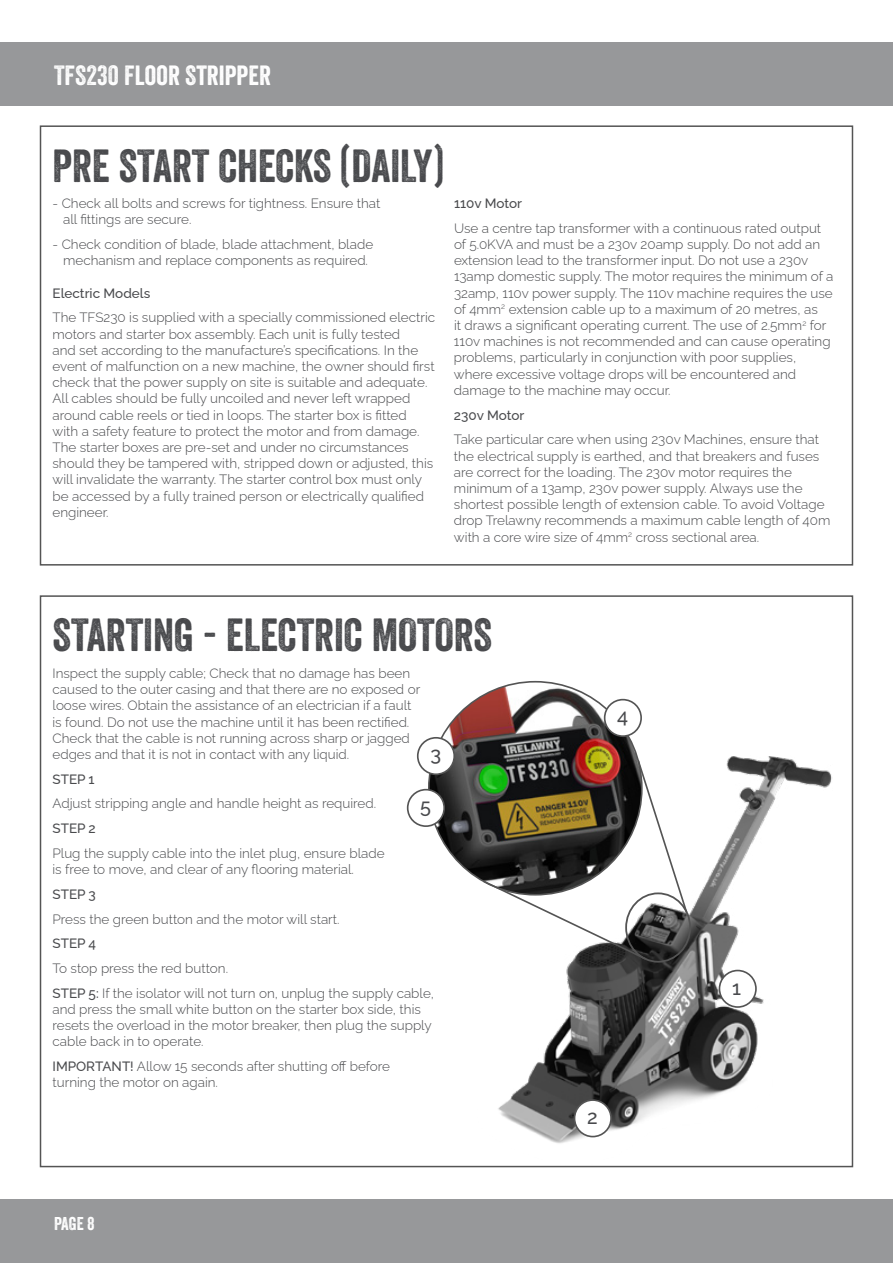
<style>
.page{position:relative;width:893px;height:1263px;background:#fff}
.page>*{position:absolute;margin:0;border:0;box-sizing:border-box;transform-origin:0 0}
.t1{font:45px "Veneer";color:#494a4d}
.t2{font:27px "Veneer";color:#fff}
.t3{font:500 19.8px "Raleway";color:#494a4d}
.t4{font:18px "Veneer";color:#fff}
.t5{font:300 13.5px/16.2px "Raleway";color:#494a4d}
.t6{font:500 13.5px "Raleway";color:#494a4d}
.s1{font-weight:500}
</style>
<div class="page">
<div style="left:0;top:43px;width:893px;height:63px;background:#97989a"></div>
<div style="left:0;top:1199px;width:893px;height:64px;background:#97989a"></div>
<div style="left:40px;top:125px;width:813px;height:441px;border:2px solid #545454"></div>
<img style="left:386px;top:703px;width:451px;height:465px">
<img style="left:429px;top:682px;width:213px;height:213px;border-radius:106px">
<svg style="left:481px;top:758px;width:208px;height:203px"></svg>
<div style="left:719px;top:970px;width:37px;height:37px;background:#fff;border-radius:50%"></div>
<div style="left:719px;top:970px;width:38px;height:38px;border:2px solid #545454;border-radius:50%"></div>
<div style="left:575px;top:1100px;width:36px;height:36px;background:#fff;border-radius:50%"></div>
<div style="left:574px;top:1099px;width:38px;height:38px;border:2px solid #545454;border-radius:50%"></div>
<div style="left:418px;top:738px;width:36px;height:36px;background:#fff;border-radius:50%"></div>
<div style="left:417px;top:737px;width:38px;height:38px;border:2px solid #545454;border-radius:50%"></div>
<div style="left:605px;top:700px;width:36px;height:36px;background:#fff;border-radius:50%"></div>
<div style="left:604px;top:699px;width:38px;height:38px;border:2px solid #545454;border-radius:50%"></div>
<div style="left:408px;top:790px;width:36px;height:36px;background:#fff;border-radius:50%"></div>
<div style="left:407px;top:789px;width:38px;height:38px;border:2px solid #545454;border-radius:50%"></div>
<h2 class="t2" style="left:54px;top:59px;width:218px">TFS230 FLOOR STRIPPER</h2>
<h1 class="t1" style="left:52px;top:138px;width:393px">PRE START CHECKS (DAILY)</h1>
<p class="t5" style="left:63px;top:194px;width:319px;text-indent:-11px">- Check all bolts and screws for tightness. Ensure that all fittings are secure.</p>
<p class="t5" style="left:52px;top:235px;width:322px;text-align:center">- Check condition of blade, blade attachment, blade mechanism and replace components as required.</p>
<p class="t6" style="left:52px;top:282px;width:99px">Electric Models</p>
<p class="t5" style="left:52px;top:308px;width:384px">The TFS230 is supplied with a specially commissioned electric motors and starter box assembly. Each unit is fully tested<br>and set according to the manufacture’s specifications. In the event of malfunction on a new machine, the owner should first check that the power supply on site is suitable and adequate.<br>All cables should be fully uncoiled and never left wrapped around cable reels or tied in loops. The starter box is fitted with a safety feature to protect the motor and from damage.<br>The starter boxes are pre-set and under no circumstances should they be tampered with, stripped down or adjusted, this will invalidate the warranty. The starter control box must only be accessed by a fully trained person or electrically qualified engineer.</p>
<p class="t6" style="left:454px;top:193px;width:70px">110v Motor</p>
<p class="t5" style="left:454px;top:218px;width:381px">Use a centre tap transformer with a continuous rated output of 5.0KVA and must be a 230v 20amp supply. Do not add an extension lead to the transformer input. Do not use a 230v 13amp domestic supply. The motor requires the minimum of a 32amp, 110v power supply. The 110v machine requires the use of 4mm<sup>2</sup> extension cable up to a maximum of 20 metres, as<br>it draws a significant operating current. The use of 2.5mm<sup>2</sup> for 110v machines is not recommended and can cause operating problems, particularly in conjunction with poor supplies, where excessive voltage drops will be encountered and damage to the machine may occur.</p>
<p class="t6" style="left:454px;top:404px;width:72px">230v Motor</p>
<p class="t5" style="left:454px;top:430px;width:378px">Take particular care when using 230v Machines, ensure that the electrical supply is earthed, and that breakers and fuses are correct for the loading. The 230v motor requires the minimum of a 13amp, 230v power supply. Always use the shortest possible length of extension cable. To avoid Voltage drop Trelawny recommends a maximum cable length of 40m with a core wire size of 4mm<sup>2</sup> cross sectional area.</p>
<h1 class="t1" style="left:52px;top:608px;width:441px">STARTING - ELECTRIC MOTORS</h1>
<p class="t5" style="left:52px;top:664px;width:369px">Inspect the supply cable; Check that no damage has been caused to the outer casing and that there are no exposed or loose wires. Obtain the assistance of an electrician if a fault is found. Do not use the machine until it has been rectified.<br>Check that the cable is not running across sharp or jagged edges and that it is not in contact with any liquid.</p>
<p class="t6" style="left:52px;top:768px;width:44px">STEP 1</p>
<p class="t5" style="left:52px;top:794px;width:325px">Adjust stripping angle and handle height as required.</p>
<p class="t6" style="left:52px;top:818px;width:45px">STEP 2</p>
<p class="t5" style="left:52px;top:843px;width:334px">Plug the supply cable into the inlet plug, ensure blade is free to move, and clear of any flooring material.</p>
<p class="t6" style="left:52px;top:883px;width:45px">STEP 3</p>
<p class="t5" style="left:52px;top:909px;width:289px">Press the green button and the motor will start.</p>
<p class="t6" style="left:52px;top:933px;width:45px">STEP 4</p>
<p class="t5" style="left:52px;top:954px;width:383px;line-height:24.8px">To stop press the red button.<br><span class="s1">STEP 5:</span> If the isolator will not turn on, unplug the supply cable,</p>
<p class="t5" style="left:52px;top:999px;width:381px">and press the small white button on the starter box side, this resets the overload in the motor breaker, then plug the supply cable back in to operate.</p>
<p class="t5" style="left:52px;top:1056px;width:339px"><span class="s1">IMPORTANT!</span> Allow 15 seconds after shutting off before turning the motor on again.</p>
<h3 class="t3" style="left:430px;top:738px;width:12px">3</h3>
<h3 class="t3" style="left:420px;top:790px;width:12px">5</h3>
<h3 class="t4" style="left:54px;top:1212px;width:42px">PAGE 8</h3>
<h3 class="t3" style="left:617px;top:700px;width:13px">4</h3>
<h3 class="t3" style="left:587px;top:1101px;width:12px">2</h3>
<h3 class="t3" style="left:732px;top:972px;width:10px">1</h3>
</div>
